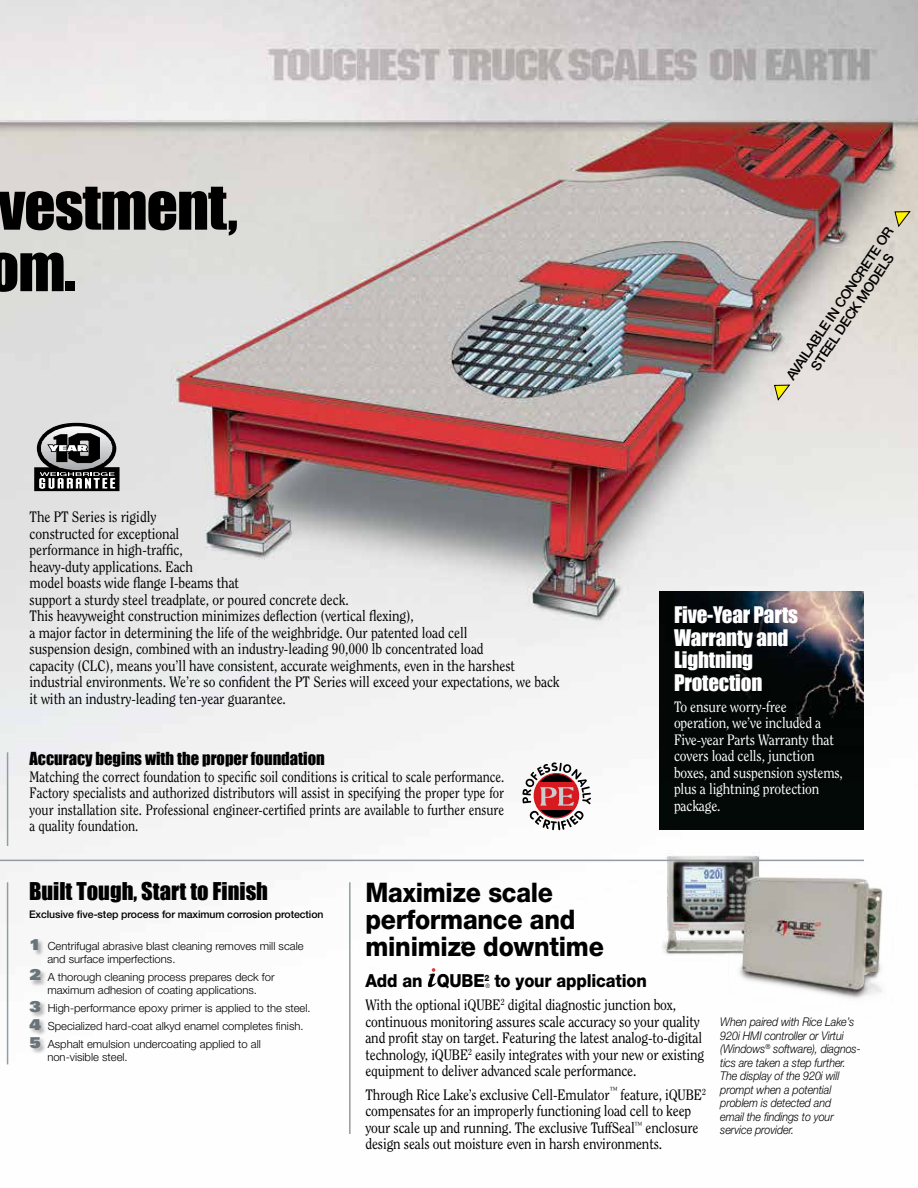
<style>
.page{position:relative;width:918px;height:1188px;background:#fff}
.page>*{position:absolute;margin:0;border:0;box-sizing:border-box;transform-origin:0 0}
.t1{font:58.5px/61.5px "Impact";letter-spacing:-.015em;color:#000;scale:1.05 1}
.t2{font:800 27px/27px "Helvetica Neue LT Std";letter-spacing:-.01em;color:#000;scale:.92 1}
.t3{font:22.5px "Impact";color:#000}
.t4{font:21px/22.5px "Impact";letter-spacing:-.01em;color:#fff}
.t5{font:800 18px "Helvetica Neue LT Std";letter-spacing:-.01em;color:#000;scale:.92 1}
.t6{font:16.5px "Impact";color:#000}
.t7{font:15px/16.5px "Clearface Std";letter-spacing:-.005em;color:#000;scale:.9 1}
.t8{font:15px/16.5px "Clearface Std";letter-spacing:-.005em;color:#000;text-align:justify;scale:.85 1}
.t9{font:15px/16.5px "Clearface Std";letter-spacing:-.01em;color:#fff;scale:.9 1}
.t10{font:15px/31.2px "Univers LT Std X Black";color:#68737a;scale:1.1 1}
.t11{font:500 13.5px/15px "Helvetica Neue LT Std";color:#000;text-align:center}
.t12{font:italic 300 12px/13.5px "Helvetica Neue LT Std";letter-spacing:-.01em;color:#000;scale:.9 1}
.t13{font:300 11.25px/12.8px "Helvetica Neue LT Std";color:#000}
.t14{font:500 10.5px "Helvetica Neue LT Std";letter-spacing:-.01em;color:#000}
.t15{font:7.8px "Impact";color:#000}
.t16{font:300 6.15px "Helvetica Neue LT Std";color:#000;scale:.92 1}
</style>
<div class="page">
<img style="left:0;top:0;width:918px;height:1065px">
<div style="left:659px;top:781px;width:205px;height:49px;background:#030906"></div>
<img style="left:659px;top:592px;width:205px;height:189px">
<img style="left:639px;top:841px;width:264px;height:183px">
<hr style="left:7px;top:882px;width:1px;height:182px;background:#949ca1">
<hr style="left:7px;top:752px;width:1px;height:94px;background:#949ca1">
<hr style="left:349px;top:882px;width:2px;height:252px;background:#949ca1">
<svg style="left:522px;top:762px;width:69px;height:68px"></svg>
<hr style="left:0;top:860px;width:864px;height:1px;background:#949ca1">
<svg style="left:34px;top:422px;width:86px;height:70px;background:#717171"></svg>
<svg style="left:894px;top:211px;width:17px;height:17px"></svg>
<svg style="left:774px;top:384px;width:16px;height:17px"></svg>
<div style="left:31px;top:939px;width:14px;height:18px;background:#000;opacity:.3"></div>
<div style="left:30px;top:969px;width:17px;height:18px;background:#000;opacity:.3"></div>
<div style="left:30px;top:1000px;width:17px;height:18px;background:#000;opacity:.3"></div>
<div style="left:29px;top:1018px;width:19px;height:18px;background:#000;opacity:.3"></div>
<div style="left:30px;top:1037px;width:17px;height:18px;background:#000;opacity:.3"></div>
<svg style="left:428px;top:968px;width:9px;height:19px"></svg>
<svg style="left:719px;top:1004px;width:141px;height:61px"></svg>
<h1 class="t1" style="left:-12px;top:174px;width:240px">vestment, om.</h1>
<p class="t7" style="left:30px;top:509px;width:590px">The PT Series is rigidly<br>constructed for exceptional<br>performance in high-traffic,<br>heavy-duty applications. Each<br>model boasts wide flange I-beams that<br>support a sturdy steel treadplate, or poured concrete deck.<br>This heavyweight construction minimizes deflection (vertical flexing),<br>a major factor in determining the life of the weighbridge. Our patented load cell<br>suspension design, combined with an industry-leading 90,000 lb concentrated load<br>capacity (CLC), means you’ll have consistent, accurate weighments, even in the harshest industrial environments. We’re so confident the PT Series will exceed your expectations, we back it with an industry-leading ten-year guarantee.</p>
<p class="t6" style="left:30px;top:746px;width:297px">Accuracy begins with the proper foundation</p>
<p class="t8" style="left:30px;top:768px;width:560px">Matching the correct foundation to specific soil conditions is critical to scale performance.<br>Factory specialists and authorized distributors will assist in specifying the proper type for your installation site. Professional engineer-certified prints are available to further ensure a quality foundation.</p>
<p class="t11" style="left:783px;top:374px;width:182px;rotate:-56deg">AVAILABLE IN CONCRETE OR<br>STEEL DECK MODELS</p>
<h3 class="t4" style="left:674px;top:603px;width:126px">Five-Year Parts<br>Warranty and<br>Lightning<br>Protection</h3>
<p class="t9" style="left:674px;top:698px;width:189px">To ensure worry-free operation, we’ve included a<br>Five-year Parts Warranty that covers load cells, junction boxes, and suspension systems, plus a lightning protection package.</p>
<h3 class="t3" style="left:29px;top:874px;width:241px">Built Tough, Start to Finish</h3>
<h2 class="t2" style="left:365px;top:878px;width:261px">Maximize scale performance and minimize downtime</h2>
<p class="t5" style="left:365px;top:970px;width:307px">Add an QUBE<sup>2</sup> to your application</p>
<p class="t14" style="left:29px;top:908px;width:296px">Exclusive five-step process for maximum corrosion protection</p>
<p class="t10" style="left:30px;top:929px;width:12px">1</p>
<p class="t13" style="left:47px;top:939px;width:258px">Centrifugal abrasive blast cleaning removes mill scale and surface imperfections.</p>
<p class="t13" style="left:47px;top:970px;width:229px">A thorough cleaning process prepares deck for maximum adhesion of coating applications.</p>
<p class="t13" style="left:48px;top:998px;width:264px;line-height:18.1px">High-performance epoxy primer is applied to the steel.<br>Specialized hard-coat alkyd enamel completes finish.<br>Asphalt emulsion undercoating applied to all</p>
<p class="t13" style="left:47px;top:1050px;width:82px">non-visible steel.</p>
<p class="t15" style="left:461px;top:939px;width:5px">2</p>
<p class="t10" style="left:30px;top:959px;width:12px">2<br>3</p>
<p class="t10" style="left:30px;top:1015px;width:12px;line-height:18.3px">4<br>5</p>
<p class="t16" style="left:485px;top:982px;width:6px">®</p>
<p class="t7" style="left:365px;top:997px;width:378px">With the optional iQUBE<sup>2</sup> digital diagnostic junction box, continuous monitoring assures scale accuracy so your quality and profit stay on target. Featuring the latest analog-to-digital technology, iQUBE<sup>2</sup> easily integrates with your new or existing equipment to deliver advanced scale performance.</p>
<p class="t7" style="left:365px;top:1086px;width:380px">Through Rice Lake’s exclusive Cell-Emulator<sup>™</sup> feature, iQUBE<sup>2 </sup>compensates for an improperly functioning load cell to keep your scale up and running. The exclusive TuffSeal<sup>™</sup> enclosure design seals out moisture even in harsh environments.</p>
<p class="t12" style="left:720px;top:1015px;width:157px">When paired with Rice Lake’s<br>920i HMI controller or Virtui (Windows<sup>®</sup> software), diagnos&shy;tics are taken a step further.<br>The display of the 920i will prompt when a potential problem is detected and<br>email the findings to your service provider.</p>
</div>
